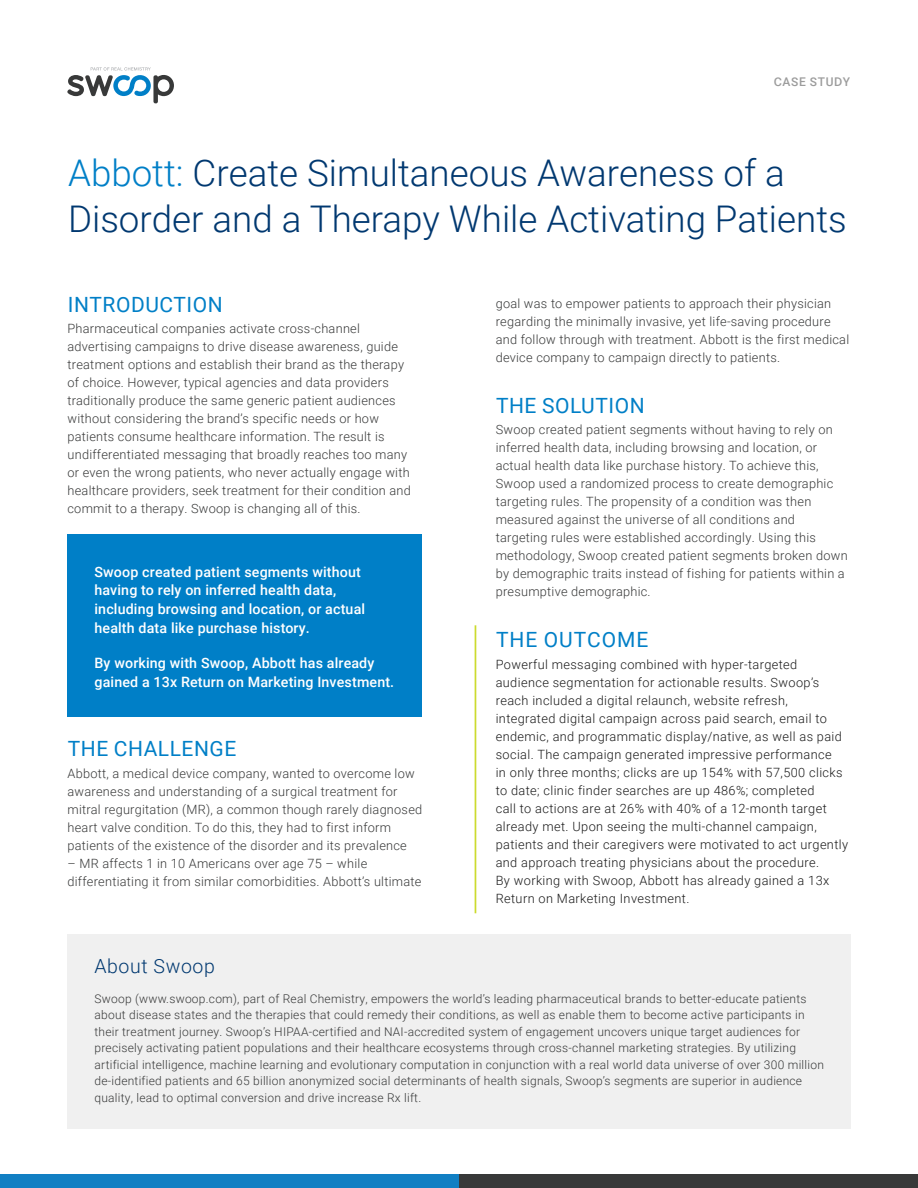
<style>
.page{position:relative;width:918px;height:1188px;background:#fff}
.page>*{position:absolute;margin:0;border:0;box-sizing:border-box;transform-origin:0 0}
.t1{font:300 36.75px/45.8px "Roboto";color:#003870}
.t2{font:21px "Roboto";letter-spacing:.025em;color:#007fc7}
.t3{font:21px "Roboto";letter-spacing:.045em;color:#007fc7}
.t4{font:300 19.5px "Roboto";letter-spacing:.03em;color:#003870}
.t5{font:500 14.25px/18.8px "Roboto";letter-spacing:.01em;color:#fff}
.t6{font:300 12.75px/18px "Roboto";letter-spacing:.02em;color:#383939}
.t7{font:300 12.75px/18px "Roboto";letter-spacing:.03em;color:#1a1a1a}
.t8{font:300 12px/16.5px "Roboto";letter-spacing:.02em;color:#383939}
.t9{font:500 12px "Roboto";letter-spacing:.06em;color:#9c9c9c}
.s1{color:#007fc7}
</style>
<div class="page">
<svg style="left:67px;top:67px;width:107px;height:36px"></svg>
<div style="left:0;top:1174px;width:459px;height:14px;background:#117fc3"></div>
<div style="left:459px;top:1174px;width:459px;height:14px;background:#383939"></div>
<div style="left:68px;top:934px;width:783px;height:195px;background:#f0f0f0"></div>
<hr style="left:475px;top:625px;width:1px;height:288px;background:#ccdb2f">
<div style="left:68px;top:535px;width:354px;height:182px;background:#007fc7"></div>
<p class="t9" style="left:774px;top:73px;width:78px">CASE STUDY</p>
<h1 class="t1" style="left:68px;top:149px;width:780px"><span class="s1">Abbott:</span> Create Simultaneous Awareness of a<br>Disorder and a Therapy While Activating Patients</h1>
<h2 class="t2" style="left:68px;top:290px;width:156px">INTRODUCTION</h2>
<p class="t6" style="left:68px;top:319px;width:345px">Pharmaceutical companies activate cross-channel advertising campaigns to drive disease awareness, guide treatment options and establish their brand as the therapy of choice. However, typical agencies and data providers traditionally produce the same generic patient audiences without considering the brand’s specific needs or how patients consume healthcare information. The result is undifferentiated messaging that broadly reaches too many or even the wrong patients, who never actually engage with healthcare providers, seek treatment for their condition and commit to a therapy. Swoop is changing all of this.</p>
<p class="t5" style="left:94px;top:562px;width:272px">Swoop created patient segments without having to rely on inferred health data, including browsing and location, or actual health data like purchase history.</p>
<p class="t5" style="left:94px;top:653px;width:301px">By working with Swoop, Abbott has already gained a 13x Return on Marketing Investment.</p>
<h2 class="t2" style="left:68px;top:734px;width:170px">THE CHALLENGE</h2>
<p class="t6" style="left:68px;top:764px;width:356px">Abbott, a medical device company, wanted to overcome low awareness and understanding of a surgical treatment for mitral regurgitation (MR), a common though rarely diagnosed heart valve condition. To do this, they had to first inform patients of the existence of the disorder and its prevalence</p>
<p class="t6" style="left:68px;top:854px;width:355px">– MR affects 1 in 10 Americans over age 75 – while differentiating it from similar comorbidities. Abbott’s ultimate</p>
<p class="t6" style="left:496px;top:294px;width:355px">goal was to empower patients to approach their physician regarding the minimally invasive, yet life-saving procedure and follow through with treatment. Abbott is the first medical device company to campaign directly to patients.</p>
<h2 class="t2" style="left:496px;top:390px;width:150px">THE SOLUTION</h2>
<p class="t6" style="left:496px;top:420px;width:353px">Swoop created patient segments without having to rely on inferred health data, including browsing and location, or actual health data like purchase history. To achieve this, Swoop used a randomized process to create demographic targeting rules. The propensity of a condition was then measured against the universe of all conditions and targeting rules were established accordingly. Using this methodology, Swoop created patient segments broken down by demographic traits instead of fishing for patients within a presumptive demographic.</p>
<h2 class="t3" style="left:496px;top:625px;width:154px">THE OUTCOME</h2>
<p class="t7" style="left:496px;top:655px;width:354px">Powerful messaging combined with hyper-targeted audience segmentation for actionable results. Swoop’s reach included a digital relaunch, website refresh, integrated digital campaign across paid search, email to endemic, and programmatic display/native, as well as paid social. The campaign generated impressive performance<br>in only three months; clicks are up 154% with 57,500 clicks to date; clinic finder searches are up 486%; completed<br>call to actions are at 26% with 40% of a 12-month target already met. Upon seeing the multi-channel campaign, patients and their caregivers were motivated to act urgently and approach treating physicians about the procedure.<br>By working with Swoop, Abbott has already gained a 13x Return on Marketing Investment.</p>
<h3 class="t4" style="left:94px;top:952px;width:122px">About Swoop</h3>
<p class="t8" style="left:94px;top:990px;width:731px">Swoop (www.swoop.com), part of Real Chemistry, empowers the world’s leading pharmaceutical brands to better-educate patients about disease states and the therapies that could remedy their conditions, as well as enable them to become active participants in their treatment journey. Swoop’s HIPAA-certified and NAI-accredited system of engagement uncovers unique target audiences for precisely activating patient populations and their healthcare ecosystems through cross-channel marketing strategies. By utilizing artificial intelligence, machine learning and evolutionary computation in conjunction with a real world data universe of over 300 million de-identified patients and 65 billion anonymized social determinants of health signals, Swoop’s segments are superior in audience quality, lead to optimal conversion and drive increase Rx lift.</p>
</div>
